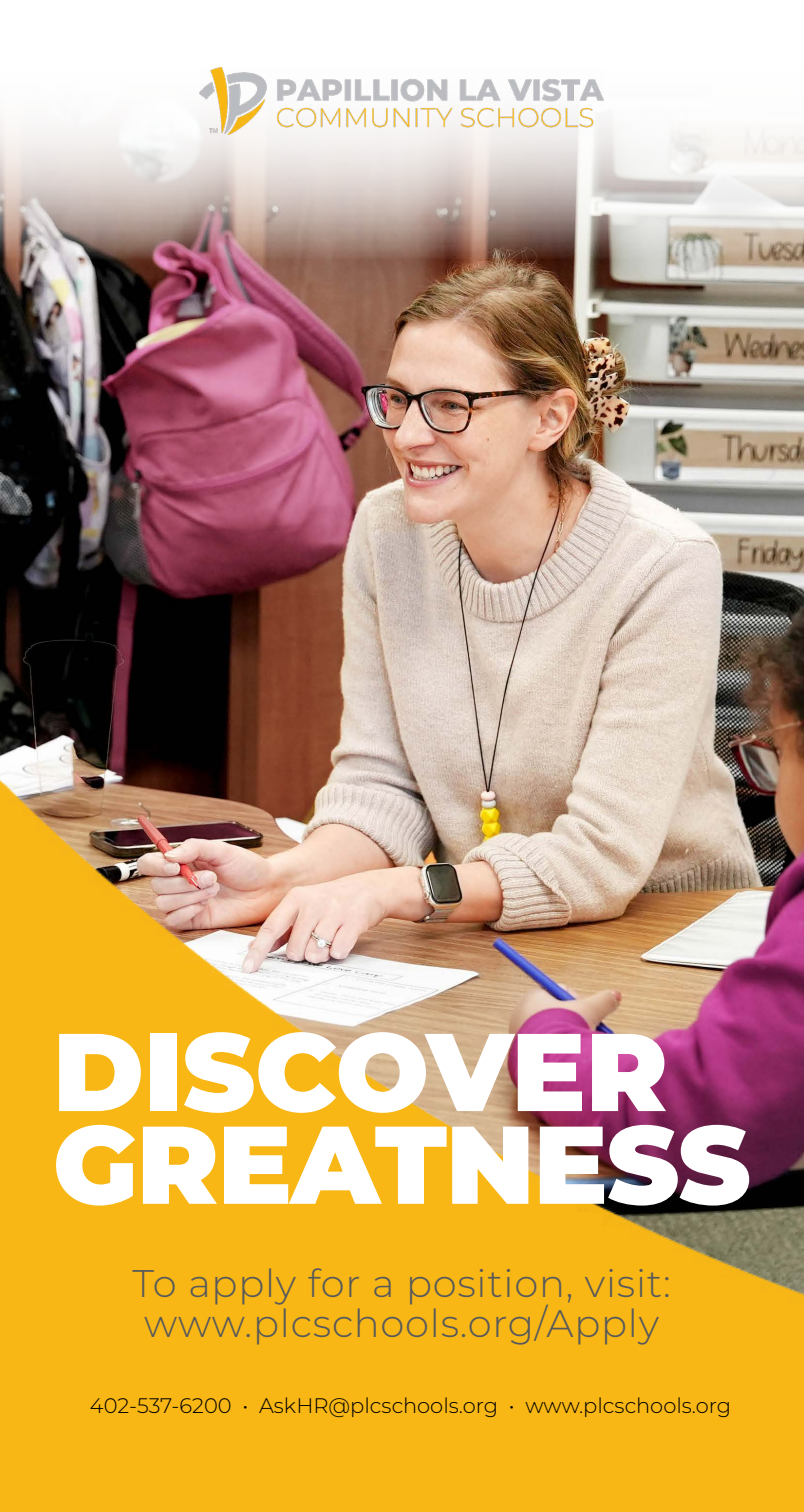
<style>
.page{position:relative;width:804px;height:1512px;background:#fff}
.page>*{position:absolute;margin:0;border:0;box-sizing:border-box;transform-origin:0 0}
.t1{font:900 110.25px/92.8px "Montserrat";letter-spacing:-.01em;color:#fff}
.t2{font:300 38.5px/40.2px "Montserrat";letter-spacing:.02em;color:#58595b}
.t3{font:300 21px "Montserrat";color:#000}
</style>
<div class="page">
<img style="left:1px;top:259px;width:802px;height:520px">
<img style="left:0;top:779px;width:803px;height:733px">
<svg style="left:1px;top:91px;width:802px;height:168px"></svg>
<img style="left:200px;top:67px;width:403px;height:68px">
<h1 class="t1" style="left:53px;top:1019px;width:699px">DISCOVER<br>GREATNESS</h1>
<h2 class="t2" style="left:133px;top:1262px;width:539px">To apply for a position, visit: www.plcschools.org/Apply</h2>
<p class="t3" style="left:90px;top:1392px;width:642px">402-537-6200 • AskHR@plcschools.org • www.plcschools.org</p>
</div>
